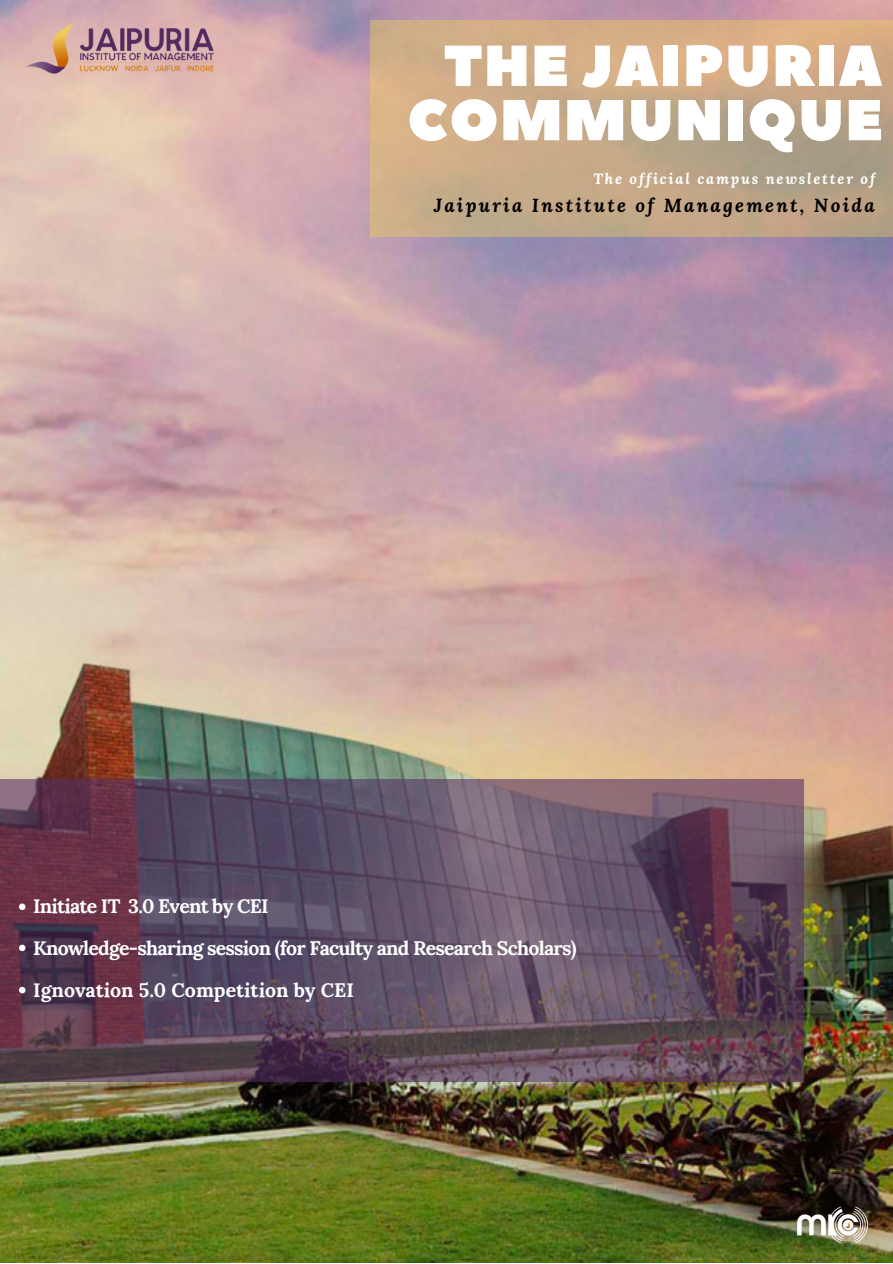
<style>
.page{position:relative;width:893px;height:1264px;background:#fff}
.page>*{position:absolute;margin:0;border:0;box-sizing:border-box;transform-origin:0 0}
.t1{font:57.6px "Peace Sans";letter-spacing:.02em;color:#fff}
.t2{font:700 19.5px "Lora";letter-spacing:-.04em;color:#fff}
.t3{font:700 19.5px "Lora";color:#fff}
.t4{font:italic 700 18.9px "Lora";letter-spacing:.12em;color:#000}
.t5{font:italic 700 14.85px "Lora";letter-spacing:.12em;color:#fff}
</style>
<div class="page">
<img style="left:0;top:0;width:892px;height:1262px">
<svg style="left:369px;top:21px;width:523px;height:216px;background:#c7a886"></svg>
<img style="left:21px;top:21px;width:204px;height:61px">
<img style="left:786px;top:1203px;width:86px;height:42px">
<svg style="left:0;top:779px;width:803px;height:302px;background:#604a5e"></svg>
<svg style="left:19px;top:903px;width:6px;height:7px"></svg>
<svg style="left:19px;top:944px;width:6px;height:7px"></svg>
<svg style="left:19px;top:986px;width:6px;height:7px"></svg>
<p class="t1" style="left:443px;top:28px;width:440px">THE JAIPURIA</p>
<p class="t1" style="left:407px;top:82px;width:477px">COMMUNIQUE</p>
<p class="t5" style="left:593px;top:168px;width:283px">The official campus newsletter of</p>
<p class="t4" style="left:433px;top:192px;width:442px">Jaipuria Institute of Management, Noida</p>
<p class="t2" style="left:33px;top:893px;width:237px">Initiate IT 3.0 Event by CEI</p>
<p class="t2" style="left:33px;top:934px;width:545px">Knowledge-sharing session (for Faculty and Research Scholars)</p>
<p class="t3" style="left:33px;top:977px;width:322px">Ignovation 5.0 Competition by CEI</p>
</div>
